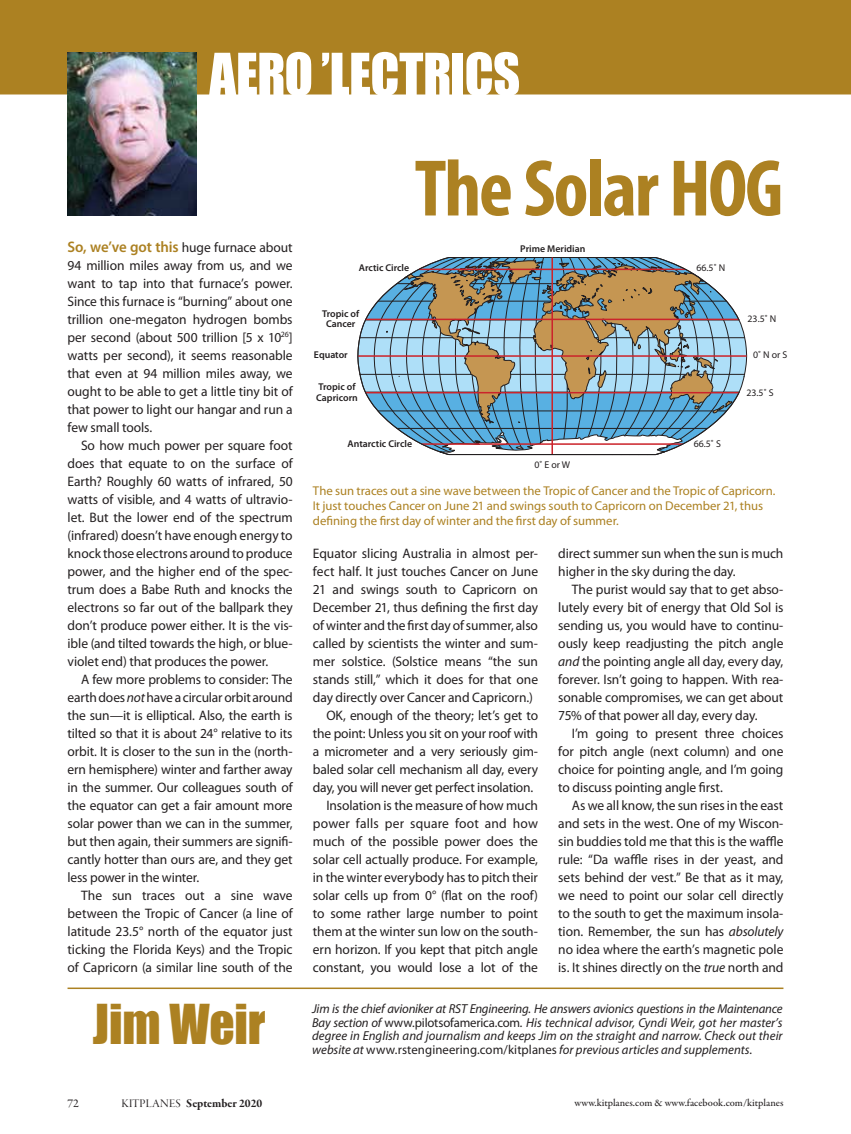
<style>
.page{position:relative;width:851px;height:1134px;background:#fff}
.page>*{position:absolute;margin:0;border:0;box-sizing:border-box;transform-origin:0 0}
.t1{font:700 condensed 81px "Myriad Pro";letter-spacing:-.025em;color:#ac8122}
.t2{font:54px "Impact";letter-spacing:-.01em;color:#fff}
.t3{font:50.55px "Impact";letter-spacing:-.005em;color:#ac8122}
.t4{font:13.8px/18px "Myriad Pro";letter-spacing:-.01em;color:#231f20;text-align:justify}
.t5{font:13.8px "Myriad Pro";letter-spacing:.01em;color:#231f20}
.t6{font:italic 13.05px/13.5px "Myriad Pro";letter-spacing:.005em;color:#231f20;text-align:justify}
.t7{font:12.75px/15px "Myriad Pro";letter-spacing:-.005em;color:#ac8122}
.t8{font:12px "Garamond Premr Pro Bd Subh";letter-spacing:-.005em;color:#231f20}
.t9{font:12px "Garamond Premr Pro";color:#231f20}
.t10{font:500 10.5px "Garamond Premr Pro";color:#231f20}
.t11{font:600 9.9px/10.6px "Myriad Pro";color:#231f20;text-align:center}
.t12{font:9.9px "Myriad Pro";color:#231f20}
.s1{font-weight:600;font-size:15.3px;color:#ac8122}
.s2{font-style:italic}
.s3{font-family:"Garamond Premr Pro Disp"}
.s4{font-style:normal}
</style>
<div class="page">
<hr style="left:68px;top:988px;width:715px;height:1px;background:#ac8122">
<div style="left:0;top:0;width:850px;height:94px;background:#ac8122"></div>
<img style="left:68px;top:53px;width:128px;height:163px">
<svg style="left:357px;top:257px;width:390px;height:198px"></svg>
<h2 class="t2" style="left:209px;top:32px;width:312px">AERO ’LECTRICS</h2>
<p class="t4" style="left:67px;top:238px;width:227px"><span class="s1">So, we’ve got this</span> huge furnace about 94 million miles away from us, and we want to tap into that furnace’s power.<br>Since this furnace is “burning” about one trillion one-megaton hydrogen bombs per second (about 500 trillion [5 x 10<sup>26</sup>] watts per second), it seems reasonable that even at 94 million miles away, we ought to be able to get a little tiny bit of that power to light our hangar and run a few small tools.</p>
<p class="t4" style="left:67px;top:436px;width:227px;text-indent:14px">So how much power per square foot does that equate to on the surface of Earth? Roughly 60 watts of infrared, 50 watts of visible, and 4 watts of ultravio&shy;let. But the lower end of the spectrum (infrared) doesn’t have enough energy to knock those electrons around to produce power, and the higher end of the spec&shy;trum does a Babe Ruth and knocks the electrons so far out of the ballpark they don’t produce power either. It is the vis&shy;ible (and tilted towards the high, or blue&shy;violet end) that produces the power.</p>
<p class="t4" style="left:68px;top:670px;width:227px;text-indent:14px">A few more problems to consider: The earth does <span class="s2">not</span> have a circular orbit around the sun—it is elliptical. Also, the earth is tilted so that it is about 24° relative to its orbit. It is closer to the sun in the (north&shy;ern hemisphere) winter and farther away in the summer. Our colleagues south of the equator can get a fair amount more solar power than we can in the summer, but then again, their summers are signifi&shy;cantly hotter than ours are, and they get less power in the winter.</p>
<p class="t4" style="left:68px;top:886px;width:227px;text-indent:14px">The sun traces out a sine wave between the Tropic of Cancer (a line of latitude 23.5° north of the equator just ticking the Florida Keys) and the Tropic of Capricorn (a similar line south of the</p>
<h3 class="t3" style="left:93px;top:985px;width:174px">Jim Weir</h3>
<p class="t9" style="left:68px;top:1096px;width:13px">72</p>
<p class="t8" style="left:122px;top:1096px;width:142px"><span class="s3">KITPLANES</span> September 2020</p>
<h1 class="t1" style="left:414px;top:138px;width:370px">The Solar HOG</h1>
<p class="t11" style="left:520px;top:243px;width:67px">Prime Meridian</p>
<p class="t11" style="left:359px;top:262px;width:52px">Arctic Circle</p>
<p class="t12" style="left:696px;top:262px;width:30px">66.5˚ N</p>
<p class="t11" style="left:322px;top:308px;width:39px">Tropic of<br>Cancer</p>
<p class="t11" style="left:314px;top:349px;width:35px">Equator</p>
<p class="t11" style="left:316px;top:381px;width:43px;text-align:left">Tropic of<br>Capricorn</p>
<p class="t11" style="left:347px;top:439px;width:66px">Antarctic Circle</p>
<p class="t12" style="left:693px;top:438px;width:29px">66.5˚ S</p>
<p class="t12" style="left:534px;top:458px;width:37px">0˚ E or W</p>
<p class="t12" style="left:747px;top:313px;width:30px">23.5˚ N</p>
<p class="t12" style="left:753px;top:349px;width:36px">0˚ N or S</p>
<p class="t12" style="left:746px;top:387px;width:29px">23.5˚ S</p>
<p class="t7" style="left:313px;top:483px;width:464px">The sun traces out a sine wave between the Tropic of Cancer and the Tropic of Capricorn.<br>It just touches Cancer on June 21 and swings south to Capricorn on December 21, thus defining the first day of winter and the first day of summer.</p>
<p class="t4" style="left:313px;top:544px;width:226px">Equator slicing Australia in almost per-</p>
<p class="t4" style="left:313px;top:562px;width:227px">fect half. It just touches Cancer on June</p>
<p class="t4" style="left:313px;top:580px;width:226px">21 and swings south to Capricorn on</p>
<p class="t4" style="left:313px;top:598px;width:226px">December 21, thus defining the first day</p>
<p class="t4" style="left:313px;top:616px;width:226px">of winter and the first day of summer, also</p>
<p class="t4" style="left:313px;top:634px;width:227px">called by scientists the winter and sum-</p>
<p class="t4" style="left:313px;top:652px;width:226px">mer solstice. (Solstice means “the sun</p>
<p class="t4" style="left:313px;top:670px;width:227px">stands still,” which it does for that one</p>
<p class="t4" style="left:313px;top:688px;width:221px">day directly over Cancer and Capricorn.)</p>
<p class="t4" style="left:326px;top:706px;width:213px">OK, enough of the theory; let’s get to</p>
<p class="t4" style="left:313px;top:724px;width:227px">the point: Unless you sit on your roof with</p>
<p class="t4" style="left:313px;top:742px;width:227px">a micrometer and a very seriously gim-</p>
<p class="t4" style="left:313px;top:760px;width:226px">baled solar cell mechanism all day, every</p>
<p class="t4" style="left:313px;top:778px;width:222px">day, you will never get perfect insolation.</p>
<p class="t4" style="left:326px;top:796px;width:213px">Insolation is the measure of how much</p>
<p class="t5" style="left:313px;top:815px;width:227px">power falls per square foot and how</p>
<p class="t4" style="left:313px;top:832px;width:226px">much of the possible power does the</p>
<p class="t4" style="left:313px;top:850px;width:226px">solar cell actually produce. For example,</p>
<p class="t4" style="left:313px;top:868px;width:227px">in the winter everybody has to pitch their</p>
<p class="t4" style="left:313px;top:886px;width:226px">solar cells up from 0° (flat on the roof)</p>
<p class="t4" style="left:313px;top:904px;width:226px">to some rather large number to point</p>
<p class="t4" style="left:313px;top:922px;width:227px">them at the winter sun low on the south-</p>
<p class="t4" style="left:313px;top:940px;width:227px">ern horizon. If you kept that pitch angle</p>
<p class="t4" style="left:313px;top:958px;width:227px">constant, you would lose a lot of the</p>
<p class="t4" style="left:558px;top:544px;width:227px">direct summer sun when the sun is much higher in the sky during the day.</p>
<p class="t4" style="left:558px;top:580px;width:227px;text-indent:14px">The purist would say that to get abso&shy;lutely every bit of energy that Old Sol is sending us, you would have to continu&shy;ously keep readjusting the pitch angle <span class="s2">and</span> the pointing angle all day, every day, forever. Isn’t going to happen. With rea&shy;sonable compromises, we can get about 75% of that power all day, every day.</p>
<p class="t4" style="left:558px;top:724px;width:227px;text-indent:14px">I’m going to present three choices for pitch angle (next column) and one choice for pointing angle, and I’m going to discuss pointing angle first.</p>
<p class="t4" style="left:558px;top:796px;width:227px;text-indent:14px">As we all know, the sun rises in the east and sets in the west. One of my Wiscon&shy;sin buddies told me that this is the waffle rule: “Da waffle rises in der yeast, and sets behind der vest.” Be that as it may, we need to point our solar cell directly to the south to get the maximum insola&shy;tion. Remember, the sun has <span class="s2">absolutely </span>no idea where the earth’s magnetic pole is. It shines directly on the <span class="s2">true</span> north and</p>
<p class="t6" style="left:312px;top:1002px;width:472px">Jim is the chief avioniker at RST Engineering. He answers avionics questions in the Maintenance Bay section of <span class="s4">www.pilotsofamerica.com</span>. His technical advisor, Cyndi Weir, got her master’s degree in English and journalism and keeps Jim on the straight and narrow. Check out their website at <span class="s4">www.rstengineering.com/kitplanes</span> for previous articles and supplements.</p>
<p class="t10" style="left:574px;top:1097px;width:210px">www.kitplanes.com &amp; www.facebook.com/kitplanes</p>
</div>
